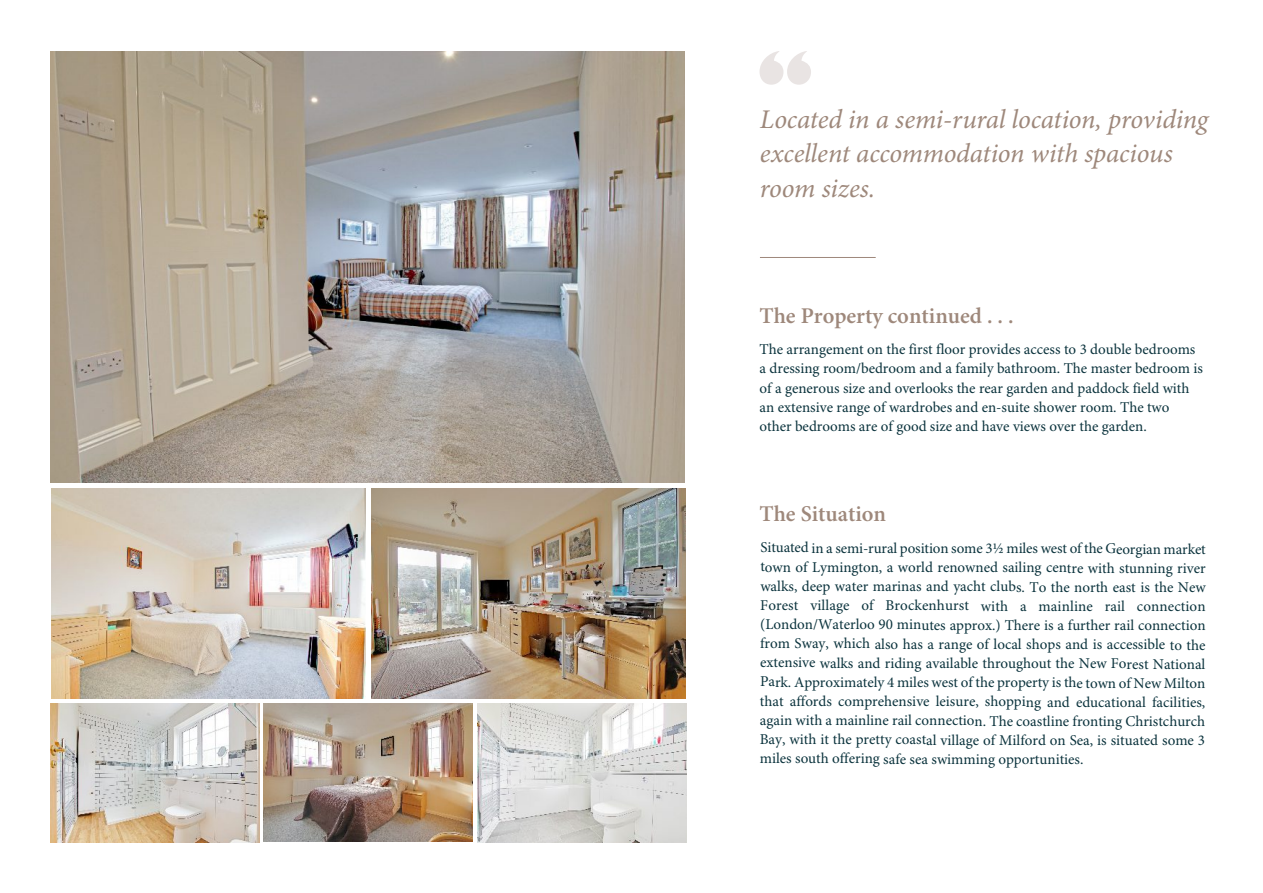
<style>
.page{position:relative;width:1263px;height:893px;background:#fff}
.page>*{position:absolute;margin:0;border:0;box-sizing:border-box;transform-origin:0 0}
.t1{font:italic 27px/34.5px "Minion Pro";letter-spacing:-.01em;color:#9e887b}
.t2{font:600 22.5px "Minion Pro";color:#9e887b}
.t3{font:15px/19.2px "Minion Pro";color:#0b333d}
</style>
<div class="page">
<hr style="left:760px;top:257px;width:116px;height:1px;background:#9e887b">
<svg style="left:759px;top:51px;width:52px;height:34px"></svg>
<img style="left:51px;top:51px;width:633px;height:432px">
<img style="left:51px;top:489px;width:314px;height:210px">
<img style="left:372px;top:488px;width:314px;height:210px">
<img style="left:51px;top:703px;width:208px;height:139px">
<img style="left:264px;top:703px;width:208px;height:139px">
<img style="left:477px;top:704px;width:209px;height:139px">
<h1 class="t1" style="left:760px;top:104px;width:450px">Located in a semi-rural location, providing excellent accommodation with spacious room sizes.</h1>
<h2 class="t2" style="left:759px;top:307px;width:256px">The Property continued . . .</h2>
<p class="t3" style="left:759px;top:341px;width:445px">The arrangement on the first floor provides access to 3 double bedrooms a dressing room/bedroom and a family bathroom. The master bedroom is of a generous size and overlooks the rear garden and paddock field with an extensive range of wardrobes and en-suite shower room. The two other bedrooms are of good size and have views over the garden.</p>
<h2 class="t2" style="left:759px;top:505px;width:128px">The Situation</h2>
<p class="t3" style="left:760px;top:540px;width:447px;text-align:justify">Situated in a semi-rural position some 3½ miles west of the Georgian market town of Lymington, a world renowned sailing centre with stunning river walks, deep water marinas and yacht clubs. To the north east is the New Forest village of Brockenhurst with a mainline rail connection (London/Waterloo 90 minutes approx.) There is a further rail connection from Sway, which also has a range of local shops and is accessible to the extensive walks and riding available throughout the New Forest National Park. Approximately 4 miles west of the property is the town of New Milton that affords comprehensive leisure, shopping and educational facilities, again with a mainline rail connection. The coastline fronting Christchurch Bay, with it the pretty coastal village of Milford on Sea, is situated some 3 miles south offering safe sea swimming opportunities.</p>
</div>
